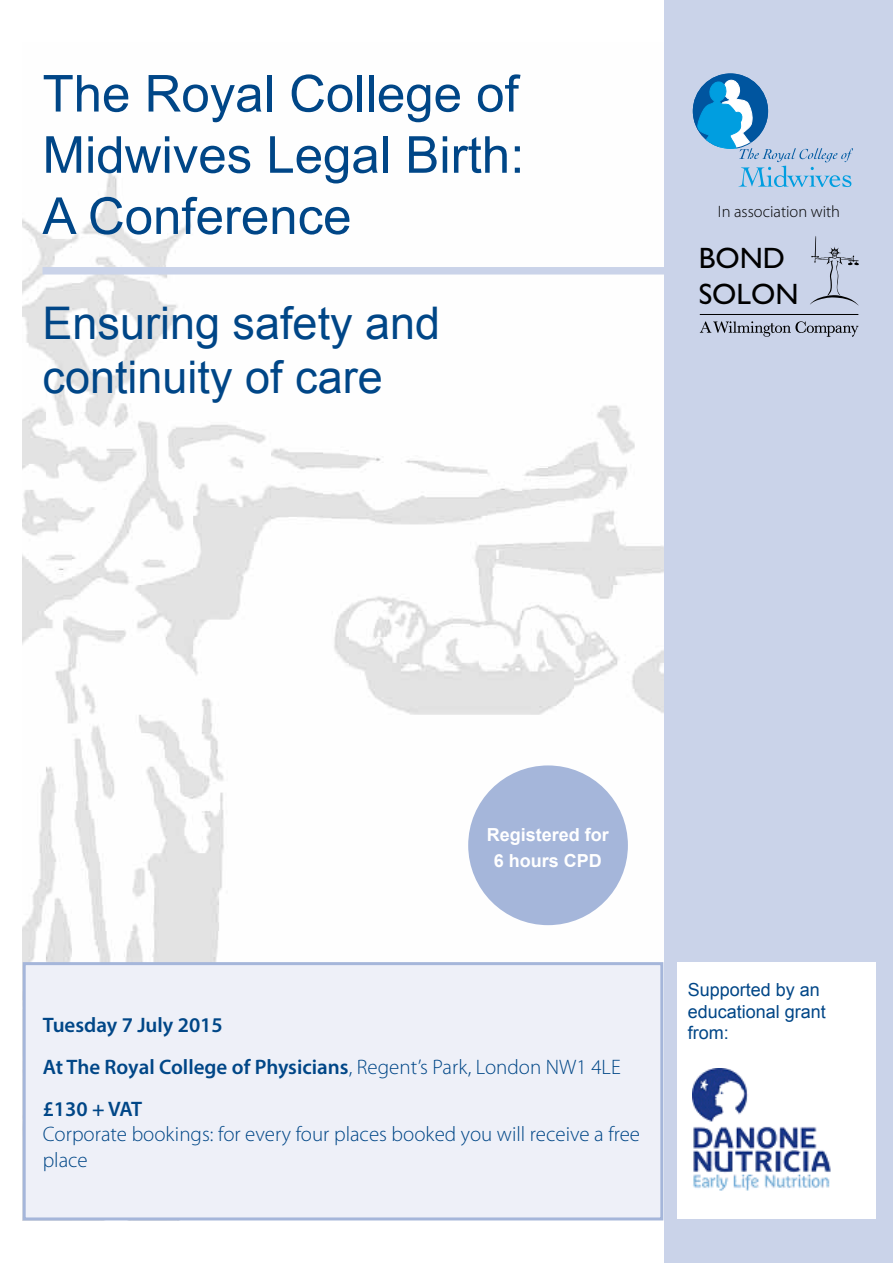
<style>
.page{position:relative;width:893px;height:1263px;background:#fff}
.page>*{position:absolute;margin:0;border:0;box-sizing:border-box;transform-origin:0 0}
.t1{font:51px/61.2px "Arial";color:#004687;text-align:justify}
.t2{font:45px/54px "Arial";color:#004687}
.t3{font:29.55px/35.4px "Gill Sans";color:#000}
.t4{font:600 21px/42.2px "Myriad Pro";color:#004687}
.t5{font:300 21px/25.2px "Myriad Pro";color:#004687}
.t6{font:18px/21.6px "Arial";color:#004687}
.t7{font:700 18px/26.1px "Arial";color:#fff;text-align:center}
.t8{font:300 16.5px "Myriad Pro";color:#000}
.s1{font-weight:300}
</style>
<div class="page">
<img style="left:23px;top:172px;width:641px;height:1048px">
<div style="left:664px;top:0;width:229px;height:1263px;background:#cad3e9"></div>
<div style="left:43px;top:267px;width:623px;height:7px;background:#cad3e9"></div>
<div style="left:468px;top:765px;width:160px;height:160px;background:#a5b6da;border-radius:50%"></div>
<div style="left:24px;top:964px;width:638px;height:255px;background:#eef0f8"></div>
<div style="left:23px;top:962px;width:640px;height:258px;border:3px solid #a5b6da"></div>
<div style="left:678px;top:962px;width:198px;height:257px;background:#fff"></div>
<svg style="left:693px;top:73px;width:160px;height:114px"></svg>
<hr style="left:700px;top:314px;width:158px;height:1px;background:#000">
<svg style="left:700px;top:321px;width:158px;height:16px"></svg>
<svg style="left:810px;top:236px;width:49px;height:70px"></svg>
<img style="left:692px;top:1068px;width:139px;height:123px">
<h1 class="t1" style="left:43px;top:64px;width:483px">The Royal College of Midwives Legal Birth:<br>A Conference</h1>
<h2 class="t2" style="left:43px;top:297px;width:399px">Ensuring safety and continuity of care</h2>
<p class="t8" style="left:718px;top:202px;width:124px">In association with</p>
<h3 class="t3" style="left:699px;top:241px;width:101px">BOND<br>SOLON</h3>
<p class="t7" style="left:487px;top:822px;width:124px">Registered for<br>6 hours CPD</p>
<p class="t4" style="left:43px;top:1003px;width:580px">Tuesday 7 July 2015<br>At The Royal College of Physicians<span class="s1">, Regent’s Park, London NW1 4LE </span>£130 + VAT</p>
<p class="t5" style="left:43px;top:1122px;width:599px">Corporate bookings: for every four places booked you will receive a free place</p>
<p class="t6" style="left:688px;top:979px;width:140px">Supported by an educational grant from:</p>
</div>
